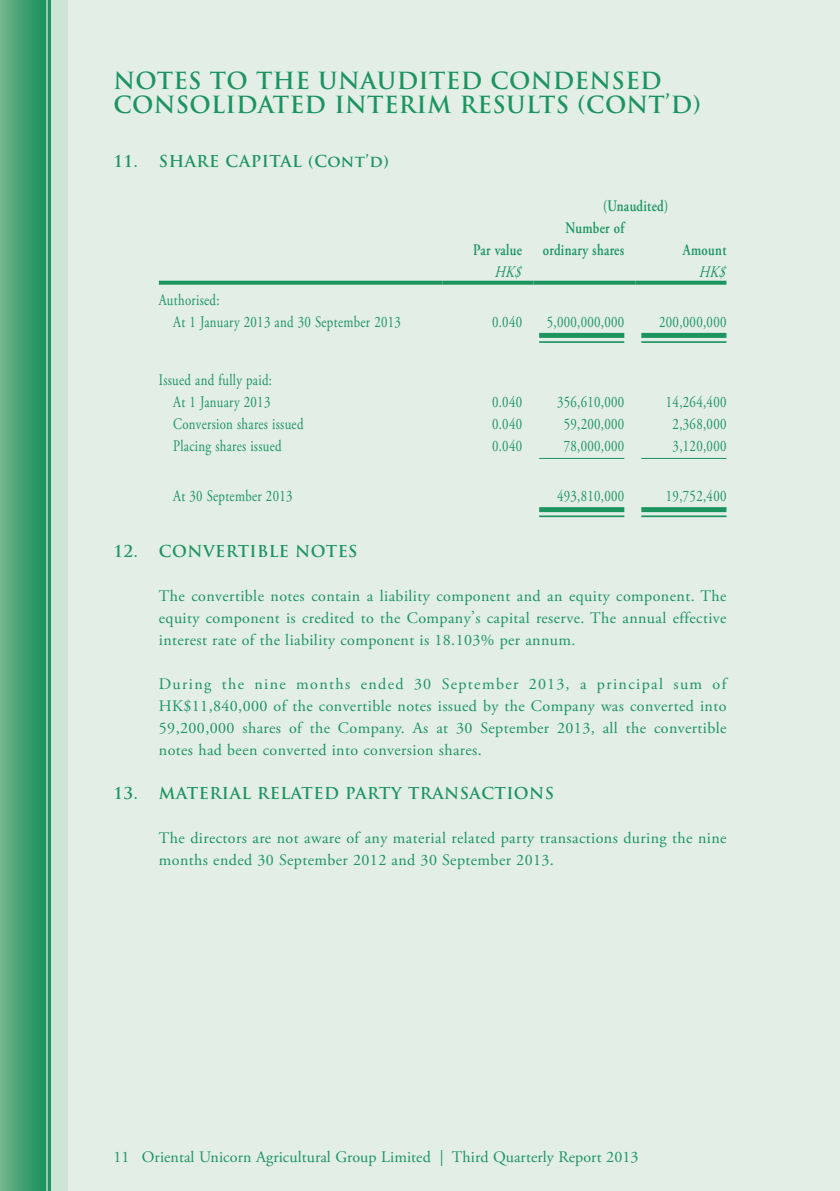
<style>
.page{position:relative;width:840px;height:1191px;background:#fff}
.page>*{position:absolute;margin:0;border:0;box-sizing:border-box;transform-origin:0 0}
.Heading_1{font:700 23px/24px "Trajan Pro";letter-spacing:.015em;color:#1c9460}
.Notes{font:16px/22px "Adobe Garamond Pro";letter-spacing:.025em;color:#1c9460;text-align:justify}
.Notes-2{font:16px "Adobe Garamond Pro";letter-spacing:.025em;color:#1c9460;scale:.8 1}
.Notes_HD1{font:700 16px "Trajan Pro";letter-spacing:.03em;color:#1c9460}
.Notes-3{font:16px "Adobe Garamond Pro";letter-spacing:.005em;color:#1c9460}
.Notes-4{font:600 16px "Adobe Garamond Pro";letter-spacing:.025em;color:#1c9460;scale:.8 1}
.Notes-5{font:italic 16px "Adobe Garamond Pro";color:#1c9460;scale:.8 1}
</style>
<div class="page">
<div style="left:0;top:0;width:839px;height:1191px;background:#e2eee6"></div>
<div style="left:0;top:0;width:68px;height:1191px;background:#cee4d5"></div>
<div style="left:0;top:0;width:51px;height:1191px;background:#1c9460"></div>
<div style="left:0;top:0;width:48px;height:1191px;background:linear-gradient(to bottom,#9acaad,#9acaad)"></div>
<div style="left:0;top:0;width:45px;height:1191px;background:linear-gradient(to right,#73b58c,#17905a)"></div>
<svg style="left:159px;top:281px;width:283px;height:4px"></svg>
<svg style="left:442px;top:281px;width:91px;height:4px"></svg>
<svg style="left:533px;top:281px;width:102px;height:4px"></svg>
<svg style="left:635px;top:281px;width:91px;height:4px"></svg>
<div style="left:539px;top:333px;width:85px;height:5px;background:#1c9460"></div>
<hr style="left:539px;top:341px;width:85px;height:2px;background:#1c9460">
<div style="left:641px;top:333px;width:85px;height:5px;background:#1c9460"></div>
<hr style="left:641px;top:341px;width:85px;height:2px;background:#1c9460">
<hr style="left:539px;top:458px;width:85px;height:1px;background:#1c9460">
<hr style="left:641px;top:458px;width:85px;height:1px;background:#1c9460">
<div style="left:539px;top:507px;width:85px;height:5px;background:#1c9460"></div>
<hr style="left:539px;top:515px;width:85px;height:2px;background:#1c9460">
<div style="left:641px;top:507px;width:85px;height:5px;background:#1c9460"></div>
<hr style="left:641px;top:515px;width:85px;height:2px;background:#1c9460">
<p class="Heading_1" style="left:113px;top:69px;width:588px">NOTES TO THE UNAUDITED CONDENSED<br>CONSOLIDATED INTERIM RESULTS (CONT’D)</p>
<p class="Notes_HD1" style="left:113px;top:151px;width:277px">11. SHARE CAPITAL (Cont’d)</p>
<p class="Notes-4" style="left:602px;top:196px;width:83px">(Unaudited)</p>
<p class="Notes-4" style="left:473px;top:240px;width:63px">Par value</p>
<p class="Notes-4" style="left:565px;top:218px;width:75px">Number of</p>
<p class="Notes-4" style="left:542px;top:240px;width:103px">ordinary shares</p>
<p class="Notes-4" style="left:682px;top:240px;width:56px">Amount</p>
<p class="Notes-5" style="left:494px;top:262px;width:41px">HK$</p>
<p class="Notes-5" style="left:698px;top:262px;width:41px">HK$</p>
<p class="Notes-2" style="left:159px;top:290px;width:77px">Authorised:</p>
<p class="Notes-2" style="left:173px;top:312px;width:286px">At 1 January 2013 and 30 September 2013</p>
<p class="Notes-2" style="left:491px;top:312px;width:39px">0.040</p>
<p class="Notes-2" style="left:546px;top:312px;width:98px">5,000,000,000</p>
<p class="Notes-2" style="left:658px;top:312px;width:85px">200,000,000</p>
<p class="Notes-2" style="left:159px;top:370px;width:143px">Issued and fully paid:</p>
<p class="Notes-2" style="left:173px;top:392px;width:123px">At 1 January 2013</p>
<p class="Notes-2" style="left:491px;top:392px;width:39px">0.040</p>
<p class="Notes-2" style="left:556px;top:392px;width:86px">356,610,000</p>
<p class="Notes-2" style="left:665px;top:392px;width:77px">14,264,400</p>
<p class="Notes-2" style="left:173px;top:414px;width:164px">Conversion shares issued</p>
<p class="Notes-2" style="left:491px;top:414px;width:39px">0.040</p>
<p class="Notes-2" style="left:563px;top:414px;width:77px">59,200,000</p>
<p class="Notes-2" style="left:672px;top:414px;width:69px">2,368,000</p>
<p class="Notes-2" style="left:173px;top:436px;width:137px">Placing shares issued</p>
<p class="Notes-2" style="left:491px;top:436px;width:39px">0.040</p>
<p class="Notes-2" style="left:563px;top:436px;width:77px">78,000,000</p>
<p class="Notes-2" style="left:672px;top:436px;width:69px">3,120,000</p>
<p class="Notes-2" style="left:173px;top:486px;width:151px">At 30 September 2013</p>
<p class="Notes-2" style="left:556px;top:486px;width:86px">493,810,000</p>
<p class="Notes-2" style="left:665px;top:486px;width:77px">19,752,400</p>
<p class="Notes_HD1" style="left:113px;top:541px;width:245px">12. CONVERTIBLE NOTES</p>
<p class="Notes" style="left:159px;top:585px;width:568px">The convertible notes contain a liability component and an equity component. The equity component is credited to the Company’s capital reserve. The annual effective interest rate of the liability component is 18.103% per annum.</p>
<p class="Notes" style="left:159px;top:673px;width:569px">During the nine months ended 30 September 2013, a principal sum of HK$11,840,000 of the convertible notes issued by the Company was converted into 59,200,000 shares of the Company. As at 30 September 2013, all the convertible notes had been converted into conversion shares.</p>
<p class="Notes_HD1" style="left:113px;top:783px;width:442px">13. MATERIAL RELATED PARTY TRANSACTIONS</p>
<p class="Notes" style="left:159px;top:827px;width:569px">The directors are not aware of any material related party transactions during the nine months ended 30 September 2012 and 30 September 2013.</p>
<p class="Notes-3" style="left:113px;top:1147px;width:526px">11 Oriental Unicorn Agricultural Group Limited | Third Quarterly Report 2013</p>
</div>
